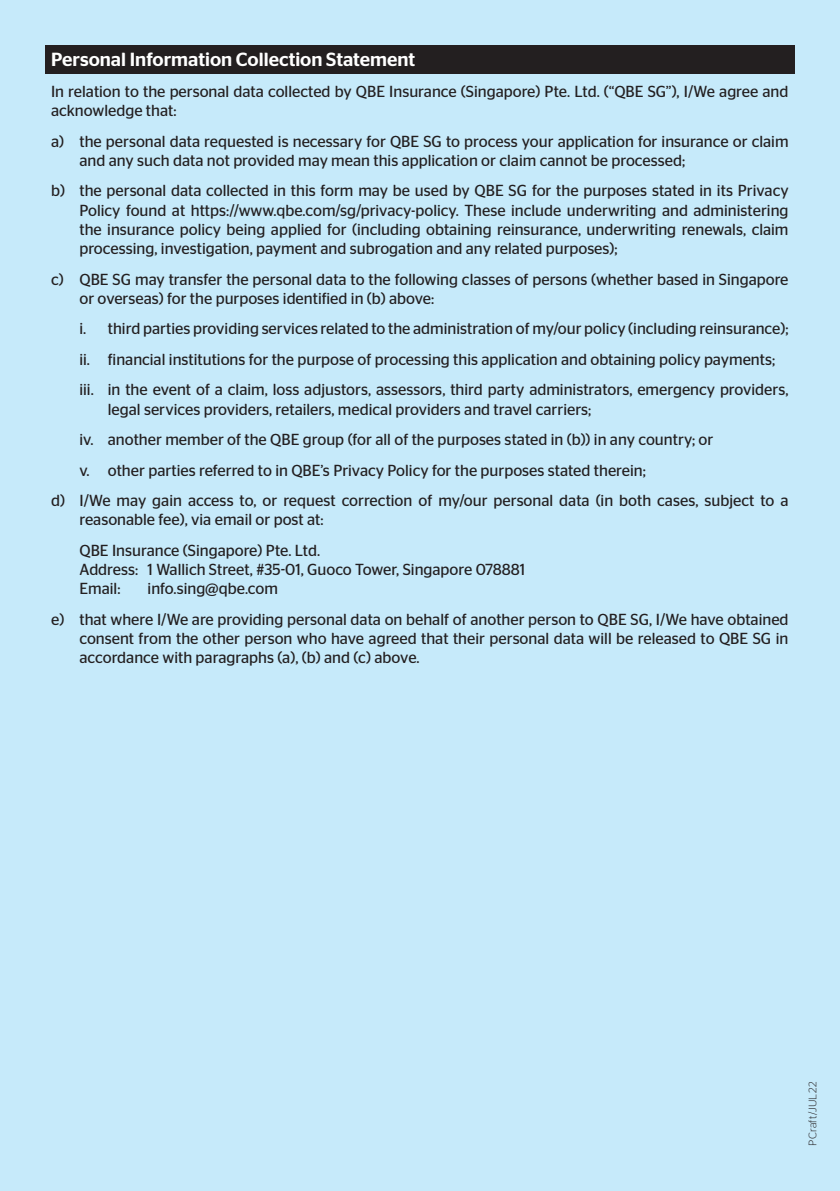
<style>
.page{position:relative;width:840px;height:1191px;background:#fff}
.page>*{position:absolute;margin:0;border:0;box-sizing:border-box;transform-origin:0 0}
.t1{font:500 19px "Stag Sans";color:#fff}
.t2{font:16px/19.2px "Stag Sans";color:#231f20}
.t3{font:300 11px "Stag Sans";letter-spacing:.03em;color:#231f20}
</style>
<div class="page">
<div style="left:0;top:0;width:839px;height:1191px;background:#c6eafa"></div>
<div style="left:45px;top:45px;width:749px;height:29px;background:#231f20"></div>
<p class="t1" style="left:51px;top:49px;width:365px">Personal Information Collection Statement</p>
<p class="t2" style="left:51px;top:81px;width:738px">In relation to the personal data collected by QBE Insurance (Singapore) Pte. Ltd. (“QBE SG”), I/We agree and acknowledge that:</p>
<p class="t2" style="left:79px;top:131px;width:710px;text-indent:-28px">a) the personal data requested is necessary for QBE SG to process your application for insurance or claim and any such data not provided may mean this application or claim cannot be processed;</p>
<p class="t2" style="left:79px;top:181px;width:710px;text-align:justify;text-indent:-28px">b) the personal data collected in this form may be used by QBE SG for the purposes stated in its Privacy Policy found at https://www.qbe.com/sg/privacy-policy. These include underwriting and administering the insurance policy being applied for (including obtaining reinsurance, underwriting renewals, claim processing, investigation, payment and subrogation and any related purposes);</p>
<p class="t2" style="left:79px;top:269px;width:710px;text-indent:-28px">c) QBE SG may transfer the personal data to the following classes of persons (whether based in Singapore or overseas) for the purposes identified in (b) above:</p>
<p class="t2" style="left:79px;top:313px;width:710px;line-height:30.6px">i. third parties providing services related to the administration of my/our policy (including reinsurance); ii. financial institutions for the purpose of processing this application and obtaining policy payments; iii. in the event of a claim, loss adjustors, assessors, third party administrators, emergency providers,</p>
<p class="t2" style="left:108px;top:399px;width:484px">legal services providers, retailers, medical providers and travel carriers;</p>
<p class="t2" style="left:79px;top:430px;width:635px">iv. another member of the QBE group (for all of the purposes stated in (b)) in any country; or</p>
<p class="t2" style="left:79px;top:460px;width:567px">v. other parties referred to in QBE’s Privacy Policy for the purposes stated therein;</p>
<p class="t2" style="left:51px;top:491px;width:738px">d) I/We may gain access to, or request correction of my/our personal data (in both cases, subject to a</p>
<p class="t2" style="left:79px;top:504px;width:246px;line-height:30.6px">reasonable fee), via email or post at:<br>QBE Insurance (Singapore) Pte. Ltd.</p>
<p class="t2" style="left:79px;top:560px;width:447px">Address: 1 Wallich Street, #35-01, Guoco Tower, Singapore 078881<br>Email:</p>
<p class="t2" style="left:51px;top:573px;width:738px;line-height:30.6px;text-indent:96px">info.sing@qbe.com<br>e) that where I/We are providing personal data on behalf of another person to QBE SG, I/We have obtained</p>
<p class="t2" style="left:79px;top:629px;width:710px">consent from the other person who have agreed that their personal data will be released to QBE SG in accordance with paragraphs (a), (b) and (c) above.</p>
<p class="t3" style="left:806px;top:1145px;width:66px;rotate:-90deg">PCraft/JUL22</p>
</div>
